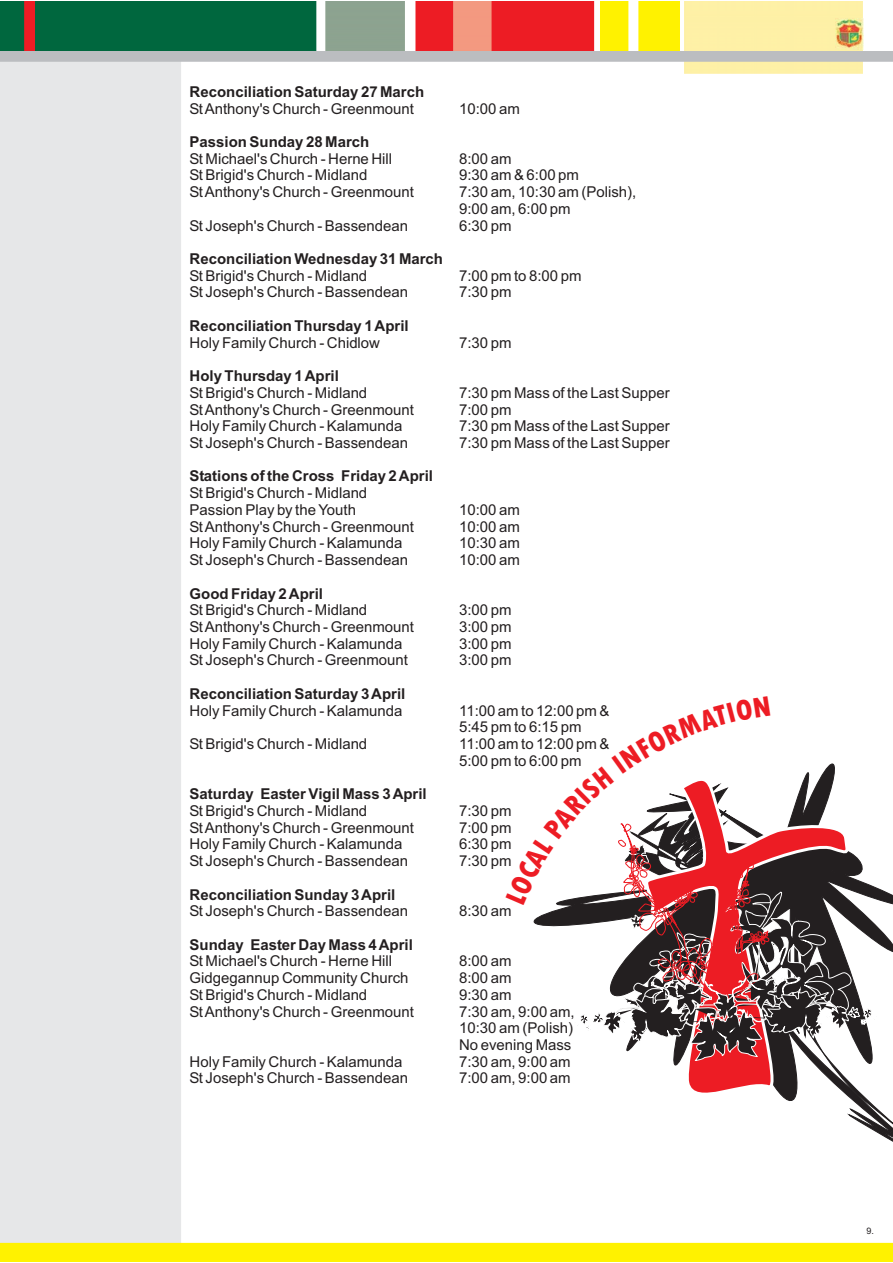
<style>
.page{position:relative;width:893px;height:1263px;background:#fff}
.page>*{position:absolute;margin:0;border:0;box-sizing:border-box;transform-origin:0 0}
.t1{font:15px/16.6px "Arial";color:#231f20}
.t2{font:700 15px "Arial";color:#231f20}
.t3{font:9px "Arial";color:#231f20}
</style>
<div class="page">
<div style="left:0;top:61px;width:181px;height:1182px;background:#e6e7e8"></div>
<svg style="left:0;top:1px;width:892px;height:60px;background:#9e9971"></svg>
<div style="left:0;top:1243px;width:892px;height:19px;background:#fff200"></div>
<svg style="left:533px;top:763px;width:359px;height:377px"></svg>
<p class="t2" style="left:190px;top:86px;width:236px">Reconciliation Saturday 27 March</p>
<p class="t1" style="left:190px;top:101px;width:226px">St Anthony's Church - Greenmount</p>
<p class="t1" style="left:459px;top:101px;width:62px">10:00 am</p>
<p class="t2" style="left:190px;top:136px;width:181px">Passion Sunday 28 March</p>
<p class="t1" style="left:190px;top:152px;width:204px">St Michael's Church - Herne Hill</p>
<p class="t1" style="left:459px;top:152px;width:54px">8:00 am</p>
<p class="t1" style="left:190px;top:168px;width:179px">St Brigid's Church - Midland</p>
<p class="t1" style="left:459px;top:168px;width:121px">9:30 am &amp; 6:00 pm</p>
<p class="t1" style="left:190px;top:185px;width:226px">St Anthony's Church - Greenmount</p>
<p class="t1" style="left:459px;top:185px;width:179px">7:30 am, 10:30 am (Polish),<br>9:00 am, 6:00 pm</p>
<p class="t1" style="left:190px;top:218px;width:220px">St Joseph's Church - Bassendean</p>
<p class="t1" style="left:459px;top:218px;width:54px">6:30 pm</p>
<p class="t2" style="left:190px;top:253px;width:255px">Reconciliation Wednesday 31 March</p>
<p class="t1" style="left:190px;top:269px;width:179px">St Brigid's Church - Midland</p>
<p class="t1" style="left:459px;top:269px;width:124px">7:00 pm to 8:00 pm</p>
<p class="t1" style="left:190px;top:285px;width:220px">St Joseph's Church - Bassendean</p>
<p class="t1" style="left:459px;top:285px;width:54px">7:30 pm</p>
<p class="t2" style="left:190px;top:320px;width:221px">Reconciliation Thursday 1 April</p>
<p class="t1" style="left:190px;top:336px;width:192px">Holy Family Church - Chidlow</p>
<p class="t1" style="left:459px;top:336px;width:54px">7:30 pm</p>
<p class="t2" style="left:190px;top:370px;width:151px">Holy Thursday 1 April</p>
<p class="t1" style="left:190px;top:386px;width:179px">St Brigid's Church - Midland</p>
<p class="t1" style="left:459px;top:386px;width:212px">7:30 pm Mass of the Last Supper</p>
<p class="t1" style="left:190px;top:402px;width:226px">St Anthony's Church - Greenmount</p>
<p class="t1" style="left:459px;top:402px;width:54px">7:00 pm</p>
<p class="t1" style="left:190px;top:419px;width:214px">Holy Family Church - Kalamunda</p>
<p class="t1" style="left:459px;top:419px;width:212px">7:30 pm Mass of the Last Supper</p>
<p class="t1" style="left:190px;top:436px;width:220px">St Joseph's Church - Bassendean</p>
<p class="t1" style="left:459px;top:436px;width:212px">7:30 pm Mass of the Last Supper</p>
<p class="t2" style="left:190px;top:471px;width:245px">Stations of the Cross Friday 2 April</p>
<p class="t1" style="left:190px;top:486px;width:179px">St Brigid's Church - Midland<br>Passion Play by the Youth</p>
<p class="t1" style="left:459px;top:503px;width:62px">10:00 am</p>
<p class="t1" style="left:190px;top:519px;width:226px">St Anthony's Church - Greenmount</p>
<p class="t1" style="left:459px;top:519px;width:62px">10:00 am</p>
<p class="t1" style="left:190px;top:536px;width:214px">Holy Family Church - Kalamunda</p>
<p class="t1" style="left:459px;top:536px;width:62px">10:30 am</p>
<p class="t1" style="left:190px;top:553px;width:220px">St Joseph's Church - Bassendean</p>
<p class="t1" style="left:459px;top:553px;width:62px">10:00 am</p>
<p class="t2" style="left:190px;top:588px;width:135px">Good Friday 2 April</p>
<p class="t1" style="left:190px;top:603px;width:179px">St Brigid's Church - Midland</p>
<p class="t1" style="left:459px;top:603px;width:54px">3:00 pm</p>
<p class="t1" style="left:190px;top:620px;width:226px">St Anthony's Church - Greenmount</p>
<p class="t1" style="left:459px;top:620px;width:54px">3:00 pm</p>
<p class="t1" style="left:190px;top:637px;width:214px">Holy Family Church - Kalamunda</p>
<p class="t1" style="left:459px;top:637px;width:54px">3:00 pm</p>
<p class="t1" style="left:190px;top:653px;width:220px">St Joseph's Church - Greenmount</p>
<p class="t1" style="left:459px;top:653px;width:54px">3:00 pm</p>
<p class="t2" style="left:190px;top:688px;width:217px">Reconciliation Saturday 3 April</p>
<p class="t1" style="left:190px;top:703px;width:214px">Holy Family Church - Kalamunda</p>
<p class="t1" style="left:459px;top:703px;width:152px">11:00 am to 12:00 pm &amp;<br>5:45 pm to 6:15 pm</p>
<p class="t1" style="left:190px;top:737px;width:179px">St Brigid's Church - Midland</p>
<p class="t1" style="left:459px;top:737px;width:152px">11:00 am to 12:00 pm &amp;<br>5:00 pm to 6:00 pm</p>
<p class="t2" style="left:190px;top:788px;width:239px">Saturday Easter Vigil Mass 3 April</p>
<p class="t1" style="left:190px;top:804px;width:179px">St Brigid's Church - Midland</p>
<p class="t1" style="left:459px;top:804px;width:54px">7:30 pm</p>
<p class="t1" style="left:190px;top:821px;width:226px">St Anthony's Church - Greenmount</p>
<p class="t1" style="left:459px;top:821px;width:54px">7:00 pm</p>
<p class="t1" style="left:190px;top:837px;width:214px">Holy Family Church - Kalamunda</p>
<p class="t1" style="left:459px;top:837px;width:54px">6:30 pm</p>
<p class="t1" style="left:190px;top:854px;width:220px">St Joseph's Church - Bassendean</p>
<p class="t1" style="left:459px;top:854px;width:54px">7:30 pm</p>
<p class="t2" style="left:190px;top:889px;width:207px">Reconciliation Sunday 3 April</p>
<p class="t1" style="left:190px;top:904px;width:220px">St Joseph's Church - Bassendean</p>
<p class="t1" style="left:459px;top:904px;width:54px">8:30 am</p>
<p class="t2" style="left:190px;top:939px;width:225px">Sunday Easter Day Mass 4 April</p>
<p class="t1" style="left:190px;top:954px;width:204px">St Michael's Church - Herne Hill</p>
<p class="t1" style="left:459px;top:954px;width:54px">8:00 am</p>
<p class="t1" style="left:190px;top:971px;width:220px">Gidgegannup Community Church</p>
<p class="t1" style="left:459px;top:971px;width:54px">8:00 am</p>
<p class="t1" style="left:190px;top:988px;width:179px">St Brigid's Church - Midland</p>
<p class="t1" style="left:459px;top:988px;width:54px">9:30 am</p>
<p class="t1" style="left:190px;top:1004px;width:226px">St Anthony's Church - Greenmount</p>
<p class="t1" style="left:459px;top:1004px;width:117px;text-align:justify">7:30 am, 9:00 am, 10:30 am (Polish)<br>No evening Mass</p>
<p class="t1" style="left:190px;top:1055px;width:214px">Holy Family Church - Kalamunda</p>
<p class="t1" style="left:459px;top:1055px;width:113px">7:30 am, 9:00 am</p>
<p class="t1" style="left:190px;top:1071px;width:220px">St Joseph's Church - Bassendean</p>
<p class="t1" style="left:459px;top:1071px;width:113px">7:00 am, 9:00 am</p>
<p class="t3" style="left:866px;top:1227px;width:9px">9.</p>
</div>
